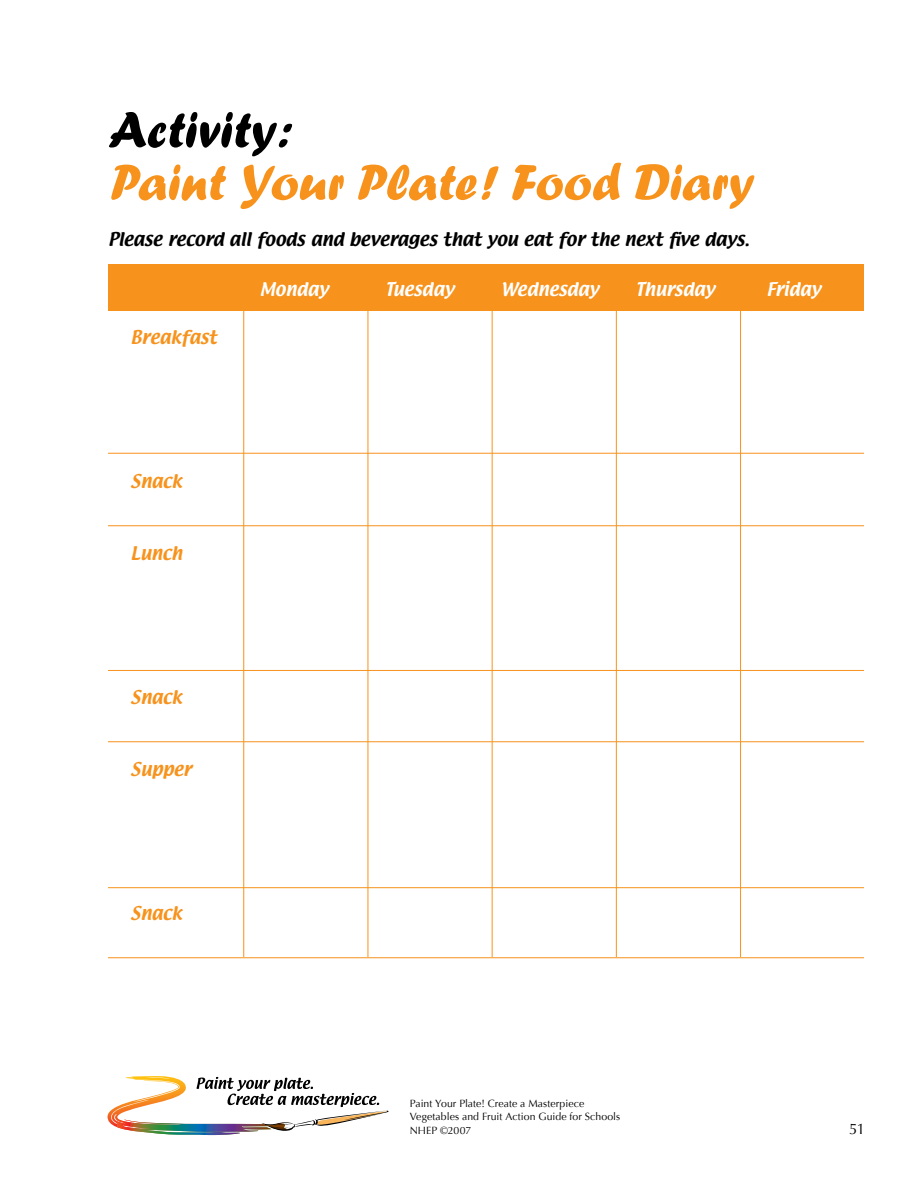
<style>
.page{position:relative;width:918px;height:1188px;background:#fff}
.page>*{position:absolute;margin:0;border:0;box-sizing:border-box;transform-origin:0 0}
.t1{font:52.5px "Forte";letter-spacing:-.005em;color:#f7931d}
.t2{font:52.5px "Forte";letter-spacing:-.01em;color:#000}
.t3{font:16.5px "Textile";color:#000}
.t4{font:16.5px "Textile";color:#fff}
.t5{font:16.5px "Textile";color:#f7931d}
.t6{font:15px "Optima";color:#000}
.t7{font:10.5px/13.5px "Optima";letter-spacing:.005em;color:#000}
</style>
<div class="page">
<div style="left:108px;top:264px;width:756px;height:47px;background:#f7931d"></div>
<hr style="left:108px;top:453px;width:756px;height:1px;background:#f7931d">
<hr style="left:243px;top:306px;width:1px;height:651px;background:#f7931d">
<hr style="left:368px;top:306px;width:1px;height:651px;background:#f7931d">
<hr style="left:492px;top:306px;width:1px;height:651px;background:#f7931d">
<hr style="left:616px;top:306px;width:1px;height:651px;background:#f7931d">
<hr style="left:740px;top:306px;width:1px;height:651px;background:#f7931d">
<hr style="left:108px;top:525px;width:756px;height:1px;background:#f7931d">
<hr style="left:108px;top:670px;width:756px;height:1px;background:#f7931d">
<hr style="left:108px;top:741px;width:756px;height:1px;background:#f7931d">
<hr style="left:108px;top:887px;width:756px;height:1px;background:#f7931d">
<hr style="left:108px;top:957px;width:756px;height:1px;background:#f7931d">
<svg style="left:108px;top:1076px;width:281px;height:59px"></svg>
<h1 class="t2" style="left:110px;top:98px;width:185px">Activity:</h1>
<h1 class="t1" style="left:110px;top:151px;width:646px">Paint Your Plate! Food Diary</h1>
<h2 class="t3" style="left:108px;top:228px;width:643px">Please record all foods and beverages that you eat for the next five days.</h2>
<h2 class="t4" style="left:260px;top:277px;width:70px">Monday</h2>
<h2 class="t4" style="left:385px;top:277px;width:70px">Tuesday</h2>
<h2 class="t4" style="left:501px;top:277px;width:99px">Wednesday</h2>
<h2 class="t4" style="left:636px;top:277px;width:80px">Thursday</h2>
<h2 class="t4" style="left:766px;top:277px;width:56px">Friday</h2>
<h2 class="t5" style="left:130px;top:325px;width:88px">Breakfast</h2>
<h2 class="t5" style="left:130px;top:469px;width:53px">Snack</h2>
<h2 class="t5" style="left:130px;top:541px;width:53px">Lunch</h2>
<h2 class="t5" style="left:130px;top:685px;width:53px">Snack</h2>
<h2 class="t5" style="left:130px;top:757px;width:62px">Supper</h2>
<h2 class="t5" style="left:130px;top:901px;width:53px">Snack</h2>
<p class="t7" style="left:410px;top:1097px;width:212px">Paint Your Plate! Create a Masterpiece<br>Vegetables and Fruit Action Guide for Schools<br>NHEP ©2007</p>
<h3 class="t6" style="left:849px;top:1120px;width:17px">51</h3>
</div>
